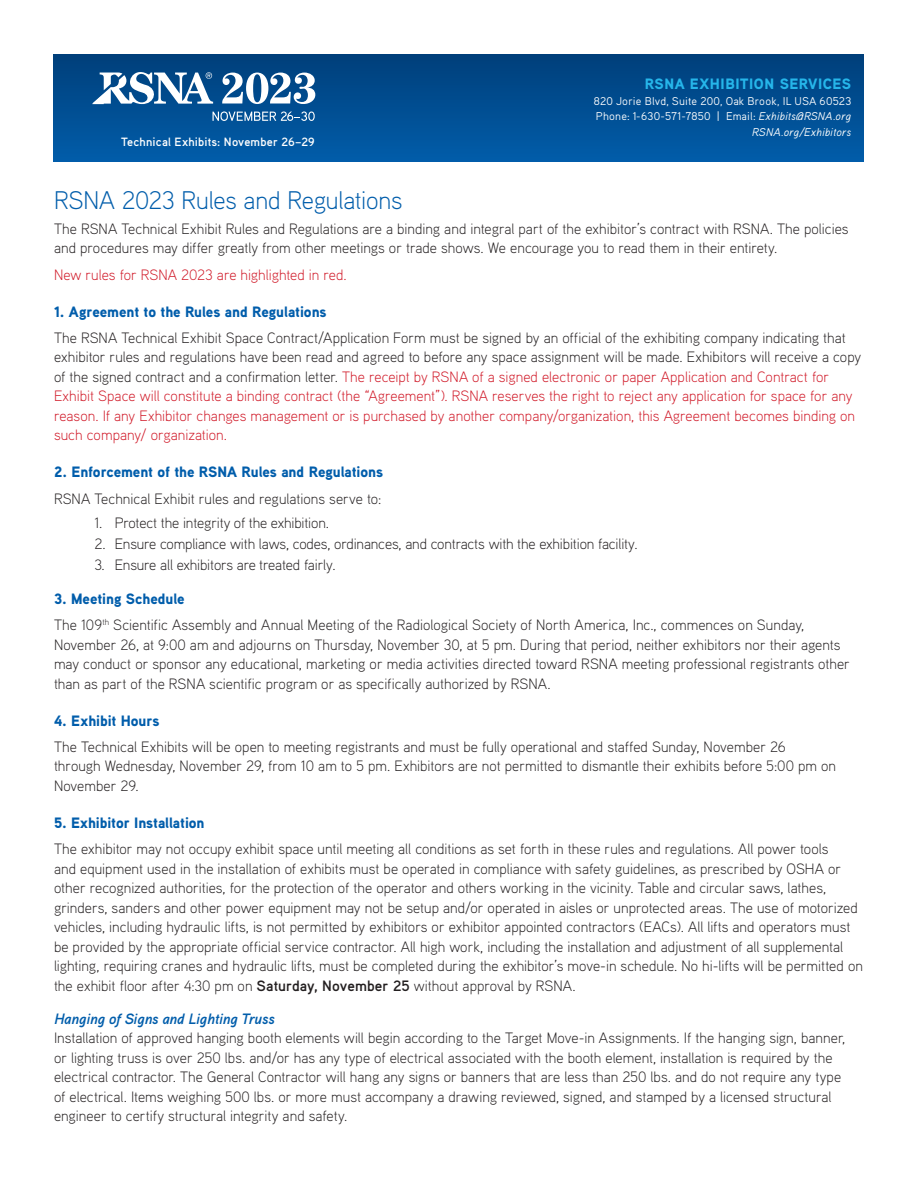
<style>
.page{position:relative;width:918px;height:1188px;background:#fff}
.page>*{position:absolute;margin:0;border:0;box-sizing:border-box;transform-origin:0 0}
.t1{font:300 25.5px "Aaux Pro OT";letter-spacing:-.01em;color:#015dab}
.Body_Copy{font:300 15px/19.5px "Aaux Pro OT";color:#231f20}
.Body_Copy-2{font:300 15px/19.5px "Aaux Pro OT";color:#d01726}
.t2{font:900 15px "Aaux Pro OT";letter-spacing:-.005em;color:#015dab}
.t3{font:italic 700 15px "Aaux Pro OT";letter-spacing:-.015em;color:#015dab}
.t4{font:900 15px "Aaux Pro OT";letter-spacing:.035em;color:#26b6ea}
.t5{font:700 12px "Aaux Pro OT";letter-spacing:.015em;color:#fff}
.t6{font:11.25px/15.8px "Aaux Pro OT";letter-spacing:.015em;color:#fff;text-align:right}
.s1{font-style:italic}
.s2{color:#231f20}
.s3{font-weight:700}
</style>
<div class="page">
<div style="left:54px;top:54px;width:810px;height:108px;background:linear-gradient(to bottom,#003f7a,#015ca9)"></div>
<svg style="left:222px;top:73px;width:93px;height:31px"></svg>
<svg style="left:213px;top:111px;width:102px;height:10px"></svg>
<svg style="left:92px;top:66px;width:121px;height:39px"></svg>
<p class="t5" style="left:121px;top:134px;width:195px">Technical Exhibits: November 26–29</p>
<p class="t4" style="left:645px;top:74px;width:208px">RSNA EXHIBITION SERVICES</p>
<p class="t6" style="left:594px;top:93px;width:259px">820 Jorie Blvd, Suite 200, Oak Brook, IL USA 60523<br>Phone: 1-630-571-7850 | Email: <span class="s1">Exhibits@RSNA.org<br>RSNA.org/Exhibitors</span></p>
<h1 class="t1" style="left:54px;top:184px;width:350px">RSNA 2023 Rules and Regulations</h1>
<p class="Body_Copy" style="left:54px;top:218px;width:796px">The RSNA Technical Exhibit Rules and Regulations are a binding and integral part of the exhibitor’s contract with RSNA. The policies and procedures may differ greatly from other meetings or trade shows. We encourage you to read them in their entirety.</p>
<p class="Body_Copy-2" style="left:54px;top:264px;width:294px">New rules for RSNA 2023 are highlighted in red.</p>
<h2 class="t2" style="left:54px;top:302px;width:274px">1. Agreement to the Rules and Regulations</h2>
<p class="Body_Copy-2" style="left:54px;top:328px;width:809px"><span class="s2">The RSNA Technical Exhibit Space Contract/Application Form must be signed by an official of the exhibiting company indicating that exhibitor rules and regulations have been read and agreed to before any space assignment will be made. Exhibitors will receive a copy of the signed contract and a confirmation letter.</span> The receipt by RSNA of a signed electronic or paper Application and Contract for Exhibit Space will constitute a binding contract (the “Agreement”). RSNA reserves the right to reject any application for space for any reason. If any Exhibitor changes management or is purchased by another company/organization, this Agreement becomes binding on such company/ organization.</p>
<h2 class="t2" style="left:54px;top:463px;width:331px">2. Enforcement of the RSNA Rules and Regulations</h2>
<p class="Body_Copy" style="left:54px;top:488px;width:329px">RSNA Technical Exhibit rules and regulations serve to:</p>
<p class="Body_Copy" style="left:94px;top:513px;width:236px">1. Protect the integrity of the exhibition.</p>
<p class="Body_Copy" style="left:94px;top:534px;width:545px">2. Ensure compliance with laws, codes, ordinances, and contracts with the exhibition facility.</p>
<p class="Body_Copy" style="left:94px;top:555px;width:243px">3. Ensure all exhibitors are treated fairly.</p>
<h2 class="t2" style="left:54px;top:589px;width:132px">3. Meeting Schedule</h2>
<p class="Body_Copy" style="left:54px;top:615px;width:797px">The 109<sup>th</sup> Scientific Assembly and Annual Meeting of the Radiological Society of North America, Inc., commences on Sunday, November 26, at 9:00 am and adjourns on Thursday, November 30, at 5 pm. During that period, neither exhibitors nor their agents may conduct or sponsor any educational, marketing or media activities directed toward RSNA meeting professional registrants other than as part of the RSNA scientific program or as specifically authorized by RSNA.</p>
<h2 class="t2" style="left:54px;top:711px;width:107px">4. Exhibit Hours</h2>
<p class="Body_Copy" style="left:54px;top:736px;width:784px">The Technical Exhibits will be open to meeting registrants and must be fully operational and staffed Sunday, November 26 through Wednesday, November 29, from 10 am to 5 pm. Exhibitors are not permitted to dismantle their exhibits before 5:00 pm on<br>November 29.</p>
<h2 class="t2" style="left:54px;top:813px;width:152px">5. Exhibitor Installation</h2>
<p class="Body_Copy" style="left:54px;top:839px;width:810px">The exhibitor may not occupy exhibit space until meeting all conditions as set forth in these rules and regulations. All power tools<br>and equipment used in the installation of exhibits must be operated in compliance with safety guidelines, as prescribed by OSHA or other recognized authorities, for the protection of the operator and others working in the vicinity. Table and circular saws, lathes, grinders, sanders and other power equipment may not be setup and/or operated in aisles or unprotected areas. The use of motorized vehicles, including hydraulic lifts, is not permitted by exhibitors or exhibitor appointed contractors (EACs). All lifts and operators must be provided by the appropriate official service contractor. All high work, including the installation and adjustment of all supplemental lighting, requiring cranes and hydraulic lifts, must be completed during the exhibitor’s move-in schedule. No hi-lifts will be permitted on the exhibit floor after 4:30 pm on <span class="s3">Saturday, November 25</span> without approval by RSNA.</p>
<h3 class="t3" style="left:54px;top:1009px;width:222px">Hanging of Signs and Lighting Truss</h3>
<p class="Body_Copy" style="left:54px;top:1028px;width:793px">Installation of approved hanging booth elements will begin according to the Target Move-in Assignments. If the hanging sign, banner, or lighting truss is over 250 lbs. and/or has any type of electrical associated with the booth element, installation is required by the electrical contractor. The General Contractor will hang any signs or banners that are less than 250 lbs. and do not require any type of electrical. Items weighing 500 lbs. or more must accompany a drawing reviewed, signed, and stamped by a licensed structural engineer to certify structural integrity and safety.</p>
</div>
